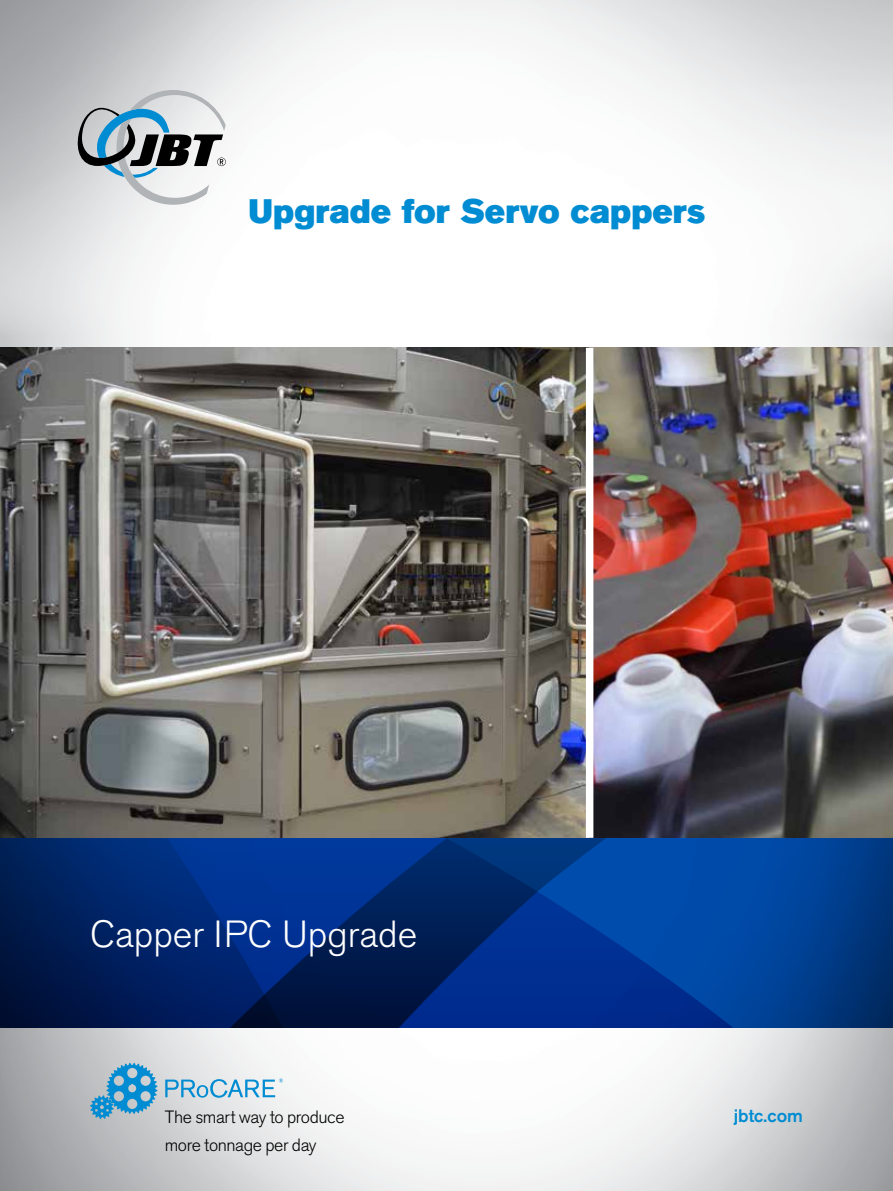
<style>
.page{position:relative;width:893px;height:1191px;background:#fff}
.page>*{position:absolute;margin:0;border:0;box-sizing:border-box;transform-origin:0 0}
.t1{font:300 37.5px "Akzidenz Grotesk Pro";color:#fff}
.t2{font:33.6px "Akzidenz Grotesk Pro Super";color:#008cd2}
.t3{font:500 18px "Akzidenz Grotesk Pro";color:#008cd2}
.t4{font:300 17.7px/27.5px "Akzidenz Grotesk Pro";letter-spacing:-.025em;color:#000}
</style>
<div class="page">
<img style="left:0;top:0;width:893px;height:1191px">
<svg style="left:0;top:838px;width:893px;height:189px;background:#002f7c"></svg>
<svg style="left:78px;top:90px;width:148px;height:115px"></svg>
<img style="left:0;top:348px;width:893px;height:490px">
<div style="left:586px;top:348px;width:7px;height:490px;background:#fff"></div>
<svg style="left:90px;top:1062px;width:68px;height:57px;background:#71aecd"></svg>
<svg style="left:165px;top:1078px;width:118px;height:19px;background:#a2cce2"></svg>
<h2 class="t2" style="left:248px;top:189px;width:458px">Upgrade for Servo cappers</h2>
<h1 class="t1" style="left:90px;top:909px;width:329px">Capper IPC Upgrade</h1>
<p class="t4" style="left:165px;top:1103px;width:181px">The smart way to produce more tonnage per day</p>
<p class="t3" style="left:734px;top:1104px;width:71px">jbtc.com</p>
</div>
